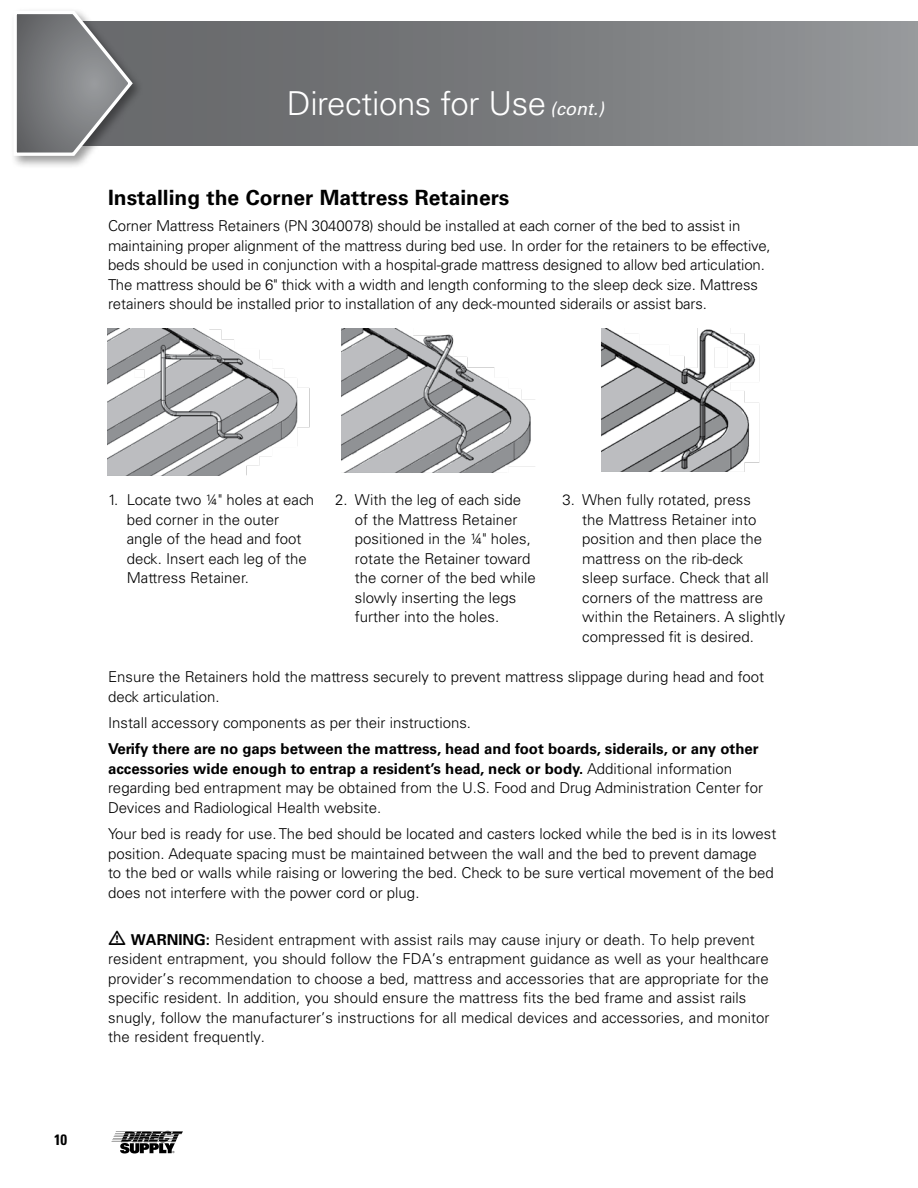
<style>
.page{position:relative;width:918px;height:1188px;background:#fff}
.page>*{position:absolute;margin:0;border:0;box-sizing:border-box;transform-origin:0 0}
.t1{font:300 33px "Univers LT Std";letter-spacing:-.015em;color:#fff}
.t2{font:700 21px "Univers LT Std";color:#000}
.t3{font:300 15px/19.5px "Univers LT Std";color:#000}
.t4{font:700 condensed 15px "Univers LT Std";color:#000}
.s1{font-weight:400;font-style:italic;font-size:18px}
.s2{font-weight:700}
</style>
<div class="page">
<svg style="left:111px;top:1131px;width:72px;height:22px"></svg>
<div style="left:69px;top:21px;width:849px;height:124px;background:linear-gradient(to right,#5f6063,#939598)"></div>
<div style="left:10px;top:7px;width:135px;height:162px;background:#000;opacity:.4"></div>
<svg style="left:12px;top:9px;width:123px;height:149px;background:#8c8d8f"></svg>
<img style="left:108px;top:328px;width:202px;height:147px">
<img style="left:341px;top:328px;width:194px;height:145px">
<img style="left:602px;top:328px;width:158px;height:143px">
<h1 class="t1" style="left:287px;top:84px;width:319px">Directions for Use <span class="s1">(cont.)</span></h1>
<h2 class="t2" style="left:108px;top:185px;width:403px">Installing the Corner Mattress Retainers</h2>
<p class="t3" style="left:108px;top:216px;width:664px">Corner Mattress Retainers (PN 3040078) should be installed at each corner of the bed to assist in maintaining proper alignment of the mattress during bed use. In order for the retainers to be effective, beds should be used in conjunction with a hospital-grade mattress designed to allow bed articulation.<br>The mattress should be 6" thick with a width and length conforming to the sleep deck size. Mattress retainers should be installed prior to installation of any deck-mounted siderails or assist bars.</p>
<p class="t4" style="left:54px;top:1130px;width:15px">10</p>
<p class="t3" style="left:127px;top:490px;width:189px;text-indent:-19px">1. Locate two ¼ " holes at each bed corner in the outer angle of the head and foot deck. Insert each leg of the<br>Mattress Retainer.</p>
<p class="t3" style="left:355px;top:490px;width:182px;text-indent:-20px">2. With the leg of each side of the Mattress Retainer positioned in the ¼ " holes, rotate the Retainer toward the corner of the bed while slowly inserting the legs further into the holes.</p>
<p class="t3" style="left:582px;top:490px;width:204px;text-indent:-20px">3. When fully rotated, press<br>the Mattress Retainer into position and then place the mattress on the rib-deck<br>sleep surface. Check that all corners of the mattress are within the Retainers. A slightly compressed fit is desired.</p>
<p class="t3" style="left:108px;top:667px;width:658px">Ensure the Retainers hold the mattress securely to prevent mattress slippage during head and foot deck articulation.</p>
<p class="t3" style="left:108px;top:713px;width:365px">Install accessory components as per their instructions.</p>
<p class="t3" style="left:108px;top:739px;width:657px"><span class="s2">Verify there are no gaps between the mattress, head and foot boards, siderails, or any other accessories wide enough to entrap a resident’s head, neck or body.</span> Additional information regarding bed entrapment may be obtained from the U.S. Food and Drug Administration Center for Devices and Radiological Health website.</p>
<p class="t3" style="left:108px;top:824px;width:670px">Your bed is ready for use. The bed should be located and casters locked while the bed is in its lowest position. Adequate spacing must be maintained between the wall and the bed to prevent damage<br>to the bed or walls while raising or lowering the bed. Check to be sure vertical movement of the bed does not interfere with the power cord or plug.</p>
<p class="t3" style="left:108px;top:930px;width:663px">• <span class="s2">WARNING:</span> Resident entrapment with assist rails may cause injury or death. To help prevent resident entrapment, you should follow the FDA’s entrapment guidance as well as your healthcare provider’s recommendation to choose a bed, mattress and accessories that are appropriate for the specific resident. In addition, you should ensure the mattress fits the bed frame and assist rails snugly, follow the manufacturer’s instructions for all medical devices and accessories, and monitor the resident frequently.</p>
</div>
